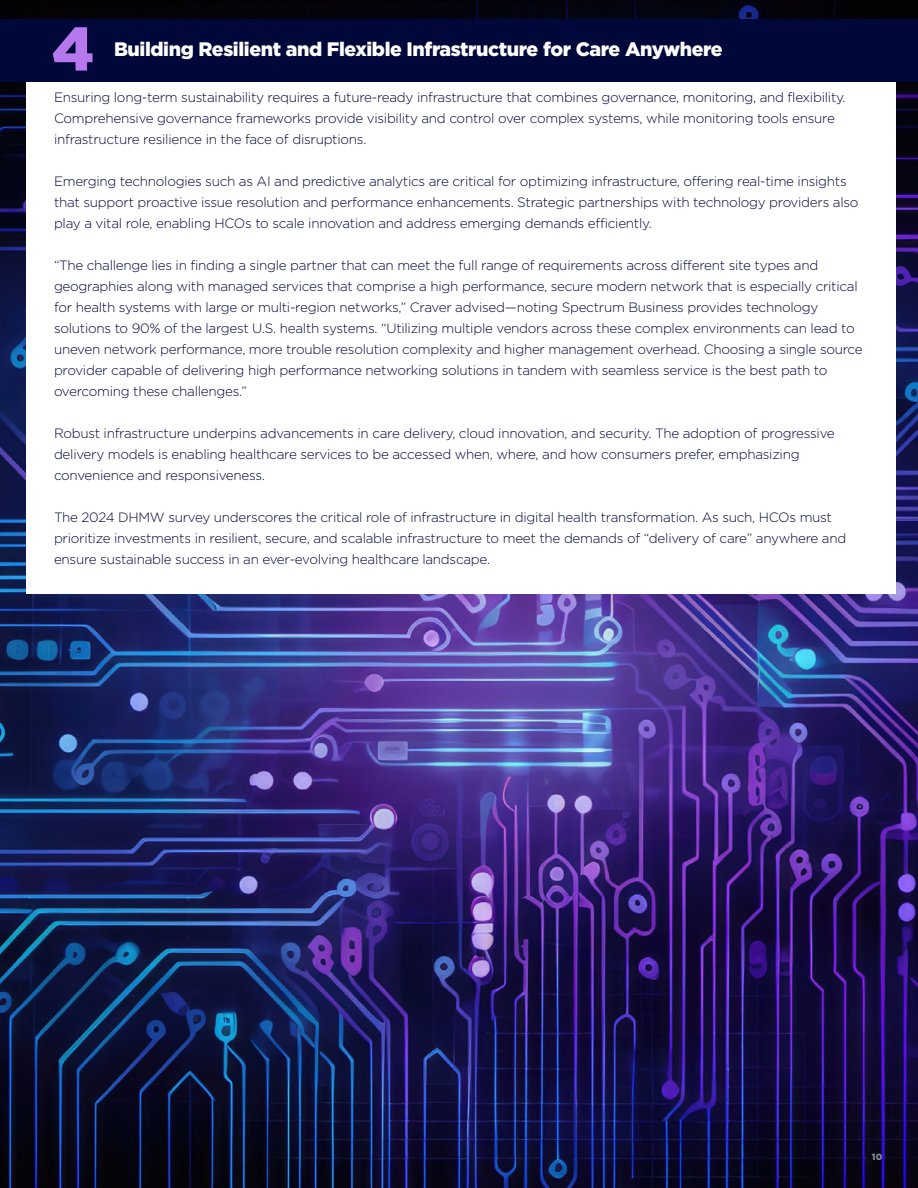
<style>
.page{position:relative;width:918px;height:1188px;background:#fff}
.page>*{position:absolute;margin:0;border:0;box-sizing:border-box;transform-origin:0 0}
.t1{font:900 61.5px "Gotham";color:#b678ec}
.t2{font:900 19.5px "Gotham";letter-spacing:-.02em;color:#fff}
.t3{font:300 13.5px/21px "Gotham";letter-spacing:-.02em;color:#000839}
.t4{font:900 9px "Gotham";color:#858d96}
</style>
<div class="page">
<img style="left:0;top:0;width:918px;height:1188px">
<div style="left:26px;top:82px;width:870px;height:512px;background:#fff"></div>
<div style="left:0;top:19px;width:918px;height:63px;background:#000839"></div>
<h1 class="t1" style="left:52px;top:13px;width:44px">4</h1>
<h2 class="t2" style="left:114px;top:38px;width:610px">Building Resilient and Flexible Infrastructure for Care Anywhere</h2>
<p class="t3" style="left:54px;top:87px;width:793px">Ensuring long-term sustainability requires a future-ready infrastructure that combines governance, monitoring, and flexibility.<br>Comprehensive governance frameworks provide visibility and control over complex systems, while monitoring tools ensure infrastructure resilience in the face of disruptions.</p>
<p class="t3" style="left:54px;top:171px;width:806px">Emerging technologies such as AI and predictive analytics are critical for optimizing infrastructure, offering real-time insights that support proactive issue resolution and performance enhancements. Strategic partnerships with technology providers also play a vital role, enabling HCOs to scale innovation and address emerging demands efficiently.</p>
<p class="t3" style="left:54px;top:255px;width:810px">“The challenge lies in finding a single partner that can meet the full range of requirements across different site types and geographies along with managed services that comprise a high performance, secure modern network that is especially critical for health systems with large or multi-region networks,” Craver advised—noting Spectrum Business provides technology solutions to 90% of the largest U.S. health systems. “Utilizing multiple vendors across these complex environments can lead to uneven network performance, more trouble resolution complexity and higher management overhead. Choosing a single source provider capable of delivering high performance networking solutions in tandem with seamless service is the best path to overcoming these challenges.”</p>
<p class="t3" style="left:54px;top:423px;width:782px">Robust infrastructure underpins advancements in care delivery, cloud innovation, and security. The adoption of progressive delivery models is enabling healthcare services to be accessed when, where, and how consumers prefer, emphasizing convenience and responsiveness.</p>
<p class="t3" style="left:54px;top:507px;width:794px">The 2024 DHMW survey underscores the critical role of infrastructure in digital health transformation. As such, HCOs must prioritize investments in resilient, secure, and scalable infrastructure to meet the demands of “delivery of care” anywhere and ensure sustainable success in an ever-evolving healthcare landscape.</p>
<p class="t4" style="left:872px;top:1151px;width:12px">10</p>
</div>
